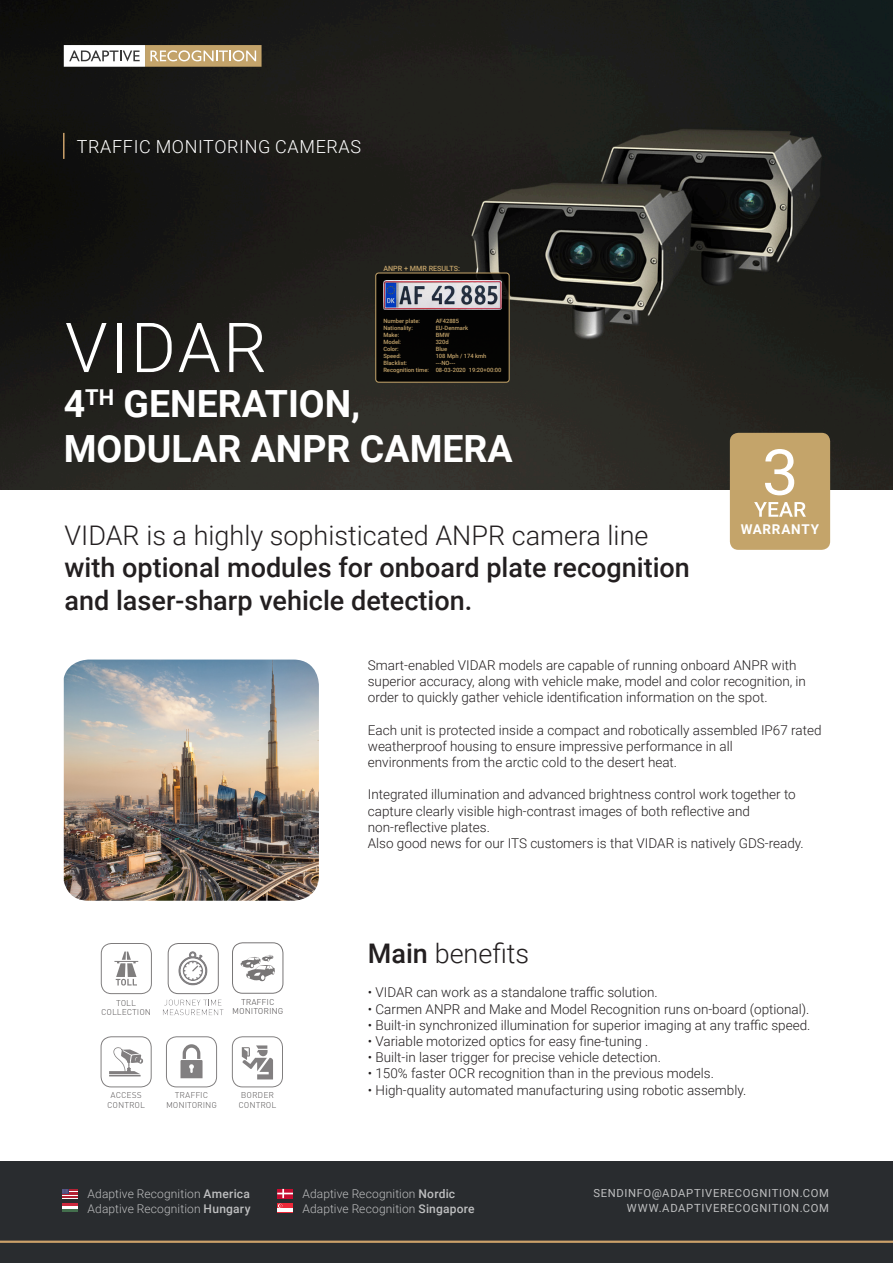
<style>
.page{position:relative;width:893px;height:1263px;background:#fff}
.page>*{position:absolute;margin:0;border:0;box-sizing:border-box;transform-origin:0 0}
.t1{font:300 69px "Roboto";letter-spacing:.035em;color:#fff}
.t2{font:700 37.5px/45px "Roboto";color:#fff}
.t3{font:500 27px/32.4px "Roboto";color:#231f20}
.t4{font:300 27px "Roboto";color:#231f20}
.t5{font:300 18px "Roboto";letter-spacing:.035em;color:#fff}
.t6{font:300 13.5px/16.2px "Roboto";color:#231f20}
.kenyerszoveg{font:700 13.5px "Roboto";letter-spacing:.055em;color:#fff}
.t7{font:300 12px/15px "Roboto";letter-spacing:.01em;color:#fff}
.t8{font:11.25px/15px "Roboto";letter-spacing:.06em;color:#fff;text-align:right}
.t9{font:500 7.2px "Roboto";color:#c3a36a}
.t10{font:500 5.85px/7.1px "Roboto";color:#c3a36a}
.s1{font-weight:300}
.s2{font-weight:500}
</style>
<div class="page">
<img style="left:0;top:0;width:893px;height:489px">
<svg style="left:64px;top:45px;width:198px;height:22px"></svg>
<img style="left:64px;top:659px;width:255px;height:242px">
<div style="left:0;top:1161px;width:893px;height:102px;background:#292c2f"></div>
<hr style="left:0;top:1240px;width:893px;height:3px;background:#cba16a">
<svg style="left:62px;top:1189px;width:16px;height:9px"></svg>
<div style="left:62px;top:1203px;width:16px;height:9px;background:#436f4d"></div>
<div style="left:62px;top:1203px;width:16px;height:6px;background:#fff"></div>
<hr style="left:62px;top:1203px;width:16px;height:3px;background:#cd2a3e">
<svg style="left:277px;top:1189px;width:16px;height:9px"></svg>
<svg style="left:277px;top:1203px;width:16px;height:6px"></svg>
<hr style="left:277px;top:1209px;width:16px;height:3px;background:#fff">
<svg style="left:278px;top:1204px;width:5px;height:4px"></svg>
<hr style="left:63px;top:133px;width:2px;height:26px;background:#cba16a">
<svg style="left:231px;top:1036px;width:52px;height:72px"></svg>
<svg style="left:166px;top:1036px;width:52px;height:72px"></svg>
<svg style="left:100px;top:943px;width:52px;height:72px"></svg>
<svg style="left:100px;top:1036px;width:52px;height:72px"></svg>
<div style="left:230px;top:939px;width:66px;height:78px;background:#231f20;opacity:.65"></div>
<div style="left:161px;top:948px;width:63px;height:68px;background:#231f20;opacity:.15"></div>
<div style="left:166px;top:941px;width:54px;height:54px;background:#231f20;opacity:.62"></div>
<div style="left:376px;top:273px;width:133px;height:109px;background:#000;border-radius:3px"></div>
<img style="left:383px;top:281px;width:119px;height:28px">
<div style="left:375px;top:272px;width:135px;height:111px;border:1px solid #c3a36a;border-radius:3px"></div>
<div style="left:730px;top:433px;width:100px;height:117px;background:#c4a46a;border-radius:9px"></div>
<svg style="left:765px;top:449px;width:29px;height:46px"></svg>
<svg style="left:754px;top:502px;width:52px;height:15px"></svg>
<p class="t5" style="left:77px;top:133px;width:286px">TRAFFIC MONITORING CAMERAS</p>
<p class="t9" style="left:383px;top:263px;width:78px">ANPR + MMR RESULTS:</p>
<p class="t10" style="left:383px;top:317px;width:38px">Number plate:</p>
<p class="t10" style="left:436px;top:317px;width:25px">AF42885</p>
<p class="t10" style="left:383px;top:324px;width:31px">Nationality:</p>
<p class="t10" style="left:436px;top:324px;width:34px">EU-Denmark</p>
<p class="t10" style="left:383px;top:331px;width:17px">Make:</p>
<p class="t10" style="left:436px;top:331px;width:15px">BMW</p>
<p class="t10" style="left:383px;top:338px;width:19px">Model:</p>
<p class="t10" style="left:436px;top:338px;width:15px">320d</p>
<p class="t10" style="left:383px;top:345px;width:17px">Color:</p>
<p class="t10" style="left:436px;top:345px;width:13px">Blue</p>
<p class="t10" style="left:383px;top:352px;width:19px">Speed:</p>
<p class="t10" style="left:436px;top:352px;width:52px">108 Mph / 174 kmh</p>
<p class="t10" style="left:383px;top:359px;width:25px">Blacklist:</p>
<p class="t1" style="left:65px;top:299px;width:204px">VIDAR</p>
<p class="t2" style="left:64px;top:380px;width:450px">4<sup>TH</sup> GENERATION,<br>MODULAR ANPR CAMERA</p>
<p class="t10" style="left:383px;top:359px;width:120px;text-indent:52px">---NO---<br>Recognition time: 08-03-2020 19:20+00:00</p>
<p class="t3" style="left:65px;top:518px;width:627px"><span class="s1">VIDAR is a highly sophisticated ANPR camera line </span>with optional modules for onboard plate recognition and laser-sharp vehicle detection.</p>
<p class="kenyerszoveg" style="left:741px;top:520px;width:80px">WARRANTY</p>
<p class="t6" style="left:368px;top:656px;width:440px">Smart-enabled VIDAR models are capable of running onboard ANPR with superior accuracy, along with vehicle make, model and color recognition, in order to quickly gather vehicle identification information on the spot.</p>
<p class="t6" style="left:368px;top:721px;width:455px">Each unit is protected inside a compact and robotically assembled IP67 rated weatherproof housing to ensure impressive performance in all<br>environments from the arctic cold to the desert heat.</p>
<p class="t6" style="left:368px;top:786px;width:437px">Integrated illumination and advanced brightness control work together to capture clearly visible high-contrast images of both reflective and non-reflective plates.<br>Also good news for our ITS customers is that VIDAR is natively GDS-ready.</p>
<p class="t4" style="left:368px;top:934px;width:163px"><span class="s2">Main</span> benefits</p>
<p class="t6" style="left:368px;top:984px;width:291px">• VIDAR can work as a standalone traffic solution.</p>
<p class="t6" style="left:368px;top:1000px;width:443px">• Carmen ANPR and Make and Model Recognition runs on-board (optional).</p>
<p class="t6" style="left:368px;top:1016px;width:444px">• Built-in synchronized illumination for superior imaging at any traffic speed.</p>
<p class="t6" style="left:368px;top:1033px;width:282px">• Variable motorized optics for easy fine-tuning .</p>
<p class="t6" style="left:368px;top:1049px;width:295px">• Built-in laser trigger for precise vehicle detection.</p>
<p class="t6" style="left:368px;top:1065px;width:348px">• 150% faster OCR recognition than in the previous models.</p>
<p class="t6" style="left:368px;top:1081px;width:380px">• High-quality automated manufacturing using robotic assembly.</p>
<p class="t7" style="left:88px;top:1186px;width:164px">Adaptive Recognition <span class="s2">America<br></span>Adaptive Recognition <span class="s2">Hungary</span></p>
<p class="t7" style="left:302px;top:1186px;width:174px">Adaptive Recognition <span class="s2">Nordic<br></span>Adaptive Recognition <span class="s2">Singapore</span></p>
<p class="t8" style="left:593px;top:1185px;width:237px">SENDINFO@ADAPTIVERECOGNITION.COM<br>WWW.ADAPTIVERECOGNITION.COM</p>
</div>
